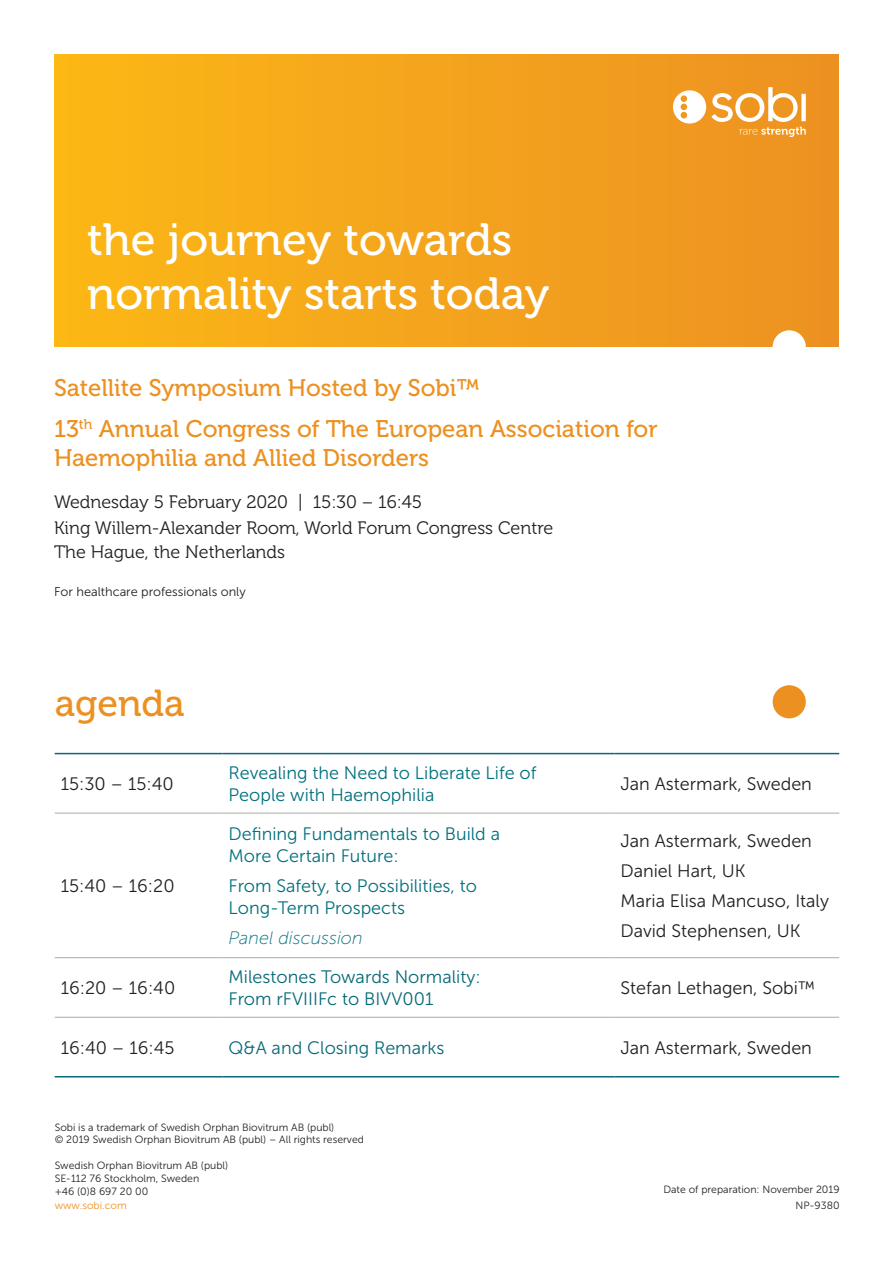
<style>
.page{position:relative;width:893px;height:1263px;background:#fff}
.page>*{position:absolute;margin:0;border:0;box-sizing:border-box;transform-origin:0 0}
.cover_title{font:45px/54px "Museo 500";color:#fff}
.t1{font:37.5px "Museo 500";color:#ec9121}
.t2{font:24px/28.8px "Museo 500";color:#ec9121}
.session_title{font:18px/21.6px "Museo Sans 300";color:#01707e}
.Agenda__name_of_spea{font:18px "Museo Sans 300";color:#231f20}
.cover_info{font:18px/24px "Museo 300";color:#231f20}
.session_title-2{font:18px/21.6px "Museo Sans 300";color:#066978}
.body{font:18px "Museo Sans 300";color:#231f20}
.session_title-3{font:italic 18px "Museo Sans 100";color:#01707e}
.t3{font:12.75px "Museo Sans 300";color:#231f20}
.t4{font:10.5px/12.6px "Museo Sans 300";color:#231f20}
.t5{font:10.5px "Museo Sans 300";color:#ec9121}
</style>
<div class="page">
<div style="left:54px;top:54px;width:785px;height:293px;background:linear-gradient(to right,#fbb816,#ec9122)"></div>
<svg style="left:673px;top:87px;width:133px;height:50px"></svg>
<div style="left:773px;top:330px;width:33px;height:33px;background:#fff;border-radius:50%"></div>
<div style="left:773px;top:685px;width:33px;height:33px;background:#ec9121;border-radius:50%"></div>
<hr style="left:55px;top:753px;width:168px;height:1px;background:#066978">
<hr style="left:223px;top:753px;width:391px;height:1px;background:#066978">
<hr style="left:614px;top:753px;width:225px;height:1px;background:#066978">
<hr style="left:55px;top:1076px;width:168px;height:1px;background:#066978">
<hr style="left:223px;top:1076px;width:391px;height:1px;background:#066978">
<hr style="left:614px;top:1076px;width:225px;height:1px;background:#066978">
<hr style="left:55px;top:813px;width:168px;height:1px;background:#a7aba6">
<hr style="left:223px;top:813px;width:391px;height:1px;background:#a7aba6">
<hr style="left:614px;top:813px;width:225px;height:1px;background:#a7aba6">
<hr style="left:55px;top:957px;width:168px;height:1px;background:#a7aba6">
<hr style="left:223px;top:957px;width:391px;height:1px;background:#a7aba6">
<hr style="left:614px;top:957px;width:225px;height:1px;background:#a7aba6">
<hr style="left:55px;top:1017px;width:168px;height:1px;background:#a7aba6">
<hr style="left:223px;top:1017px;width:391px;height:1px;background:#a7aba6">
<hr style="left:614px;top:1017px;width:225px;height:1px;background:#a7aba6">
<p class="cover_title" style="left:87px;top:213px;width:464px">the journey towards normality starts today</p>
<p class="t2" style="left:54px;top:374px;width:427px">Satellite Symposium Hosted by Sobi™</p>
<p class="t2" style="left:54px;top:414px;width:605px">13<sup>th</sup> Annual Congress of The European Association for<br>Haemophilia and Allied Disorders</p>
<p class="cover_info" style="left:54px;top:491px;width:370px">Wednesday 5 February 2020 | 15:30 – 16:45</p>
<p class="cover_info" style="left:54px;top:516px;width:501px">King Willem-Alexander Room, World Forum Congress Centre<br>The Hague, the Netherlands</p>
<p class="t3" style="left:54px;top:584px;width:193px">For healthcare professionals only</p>
<p class="t1" style="left:55px;top:682px;width:131px">agenda</p>
<p class="body" style="left:61px;top:774px;width:115px">15:30 – 15:40</p>
<p class="session_title" style="left:229px;top:762px;width:309px">Revealing the Need to Liberate Life of<br>People with Haemophilia</p>
<p class="Agenda__name_of_spea" style="left:620px;top:774px;width:193px">Jan Astermark, Sweden</p>
<p class="body" style="left:61px;top:876px;width:115px">15:40 – 16:20</p>
<p class="session_title" style="left:229px;top:823px;width:273px">Defining Fundamentals to Build a<br>More Certain Future:</p>
<p class="session_title" style="left:229px;top:875px;width:250px">From Safety, to Possibilities, to<br>Long-Term Prospects</p>
<p class="session_title-3" style="left:229px;top:928px;width:136px">Panel discussion</p>
<p class="Agenda__name_of_spea" style="left:620px;top:831px;width:193px">Jan Astermark, Sweden</p>
<p class="Agenda__name_of_spea" style="left:620px;top:861px;width:127px">Daniel Hart, UK</p>
<p class="Agenda__name_of_spea" style="left:620px;top:891px;width:210px">Maria Elisa Mancuso, Italy</p>
<p class="Agenda__name_of_spea" style="left:620px;top:921px;width:182px">David Stephensen, UK</p>
<p class="body" style="left:61px;top:978px;width:116px">16:20 – 16:40</p>
<p class="session_title-2" style="left:229px;top:966px;width:254px">Milestones Towards Normality:<br>From rFVIIIFc to BIVV001</p>
<p class="Agenda__name_of_spea" style="left:620px;top:978px;width:196px">Stefan Lethagen, Sobi™</p>
<p class="body" style="left:61px;top:1038px;width:115px">16:40 – 16:45</p>
<p class="session_title-2" style="left:229px;top:1037px;width:217px">Q&amp;A and Closing Remarks</p>
<p class="Agenda__name_of_spea" style="left:620px;top:1038px;width:193px">Jan Astermark, Sweden</p>
<p class="t4" style="left:55px;top:1121px;width:311px">Sobi is a trademark of Swedish Orphan Biovitrum AB (publ)<br>© 2019 Swedish Orphan Biovitrum AB (publ) – All rights reserved</p>
<p class="t4" style="left:55px;top:1159px;width:175px">Swedish Orphan Biovitrum AB (publ)</p>
<p class="t4" style="left:55px;top:1172px;width:146px">SE-112 76 Stockholm, Sweden</p>
<p class="t4" style="left:55px;top:1185px;width:95px">+46 (0)8 697 20 00</p>
<p class="t5" style="left:55px;top:1200px;width:73px">www.sobi.com</p>
<p class="t4" style="left:663px;top:1183px;width:178px">Date of preparation: November 2019</p>
<p class="t4" style="left:796px;top:1199px;width:46px">NP-9380</p>
</div>
